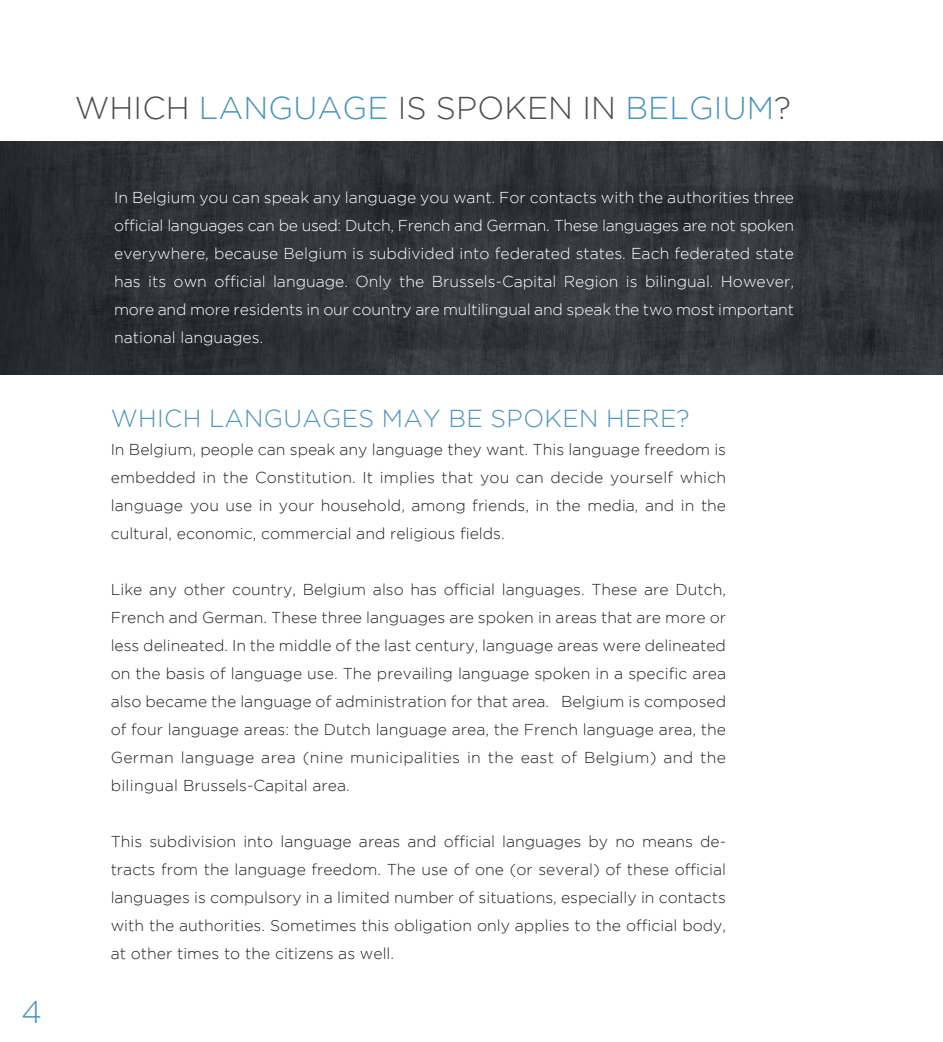
<style>
.page{position:relative;width:943px;height:1042px;background:#fff}
.page>*{position:absolute;margin:0;border:0;box-sizing:border-box;transform-origin:0 0}
.t1{font:300 31.5px "Gotham";letter-spacing:.005em;color:#4b4d51}
.t2{font:300 31.5px "Gotham";color:#4b94bb}
.t3{font:300 24.5px "Gotham";letter-spacing:.015em;color:#4b94bb}
.t4{font:300 15.75px/28px "Gotham";color:#231f20;text-align:justify}
.t5{font:300 15.75px/28px "Gotham";letter-spacing:-.01em;color:#fff;text-align:justify}
.s1{color:#4b94bb}
</style>
<div class="page">
<img style="left:0;top:141px;width:943px;height:234px">
<h1 class="t2" style="left:21px;top:994px;width:22px">4</h1>
<h1 class="t1" style="left:75px;top:91px;width:717px">WHICH <span class="s1">LANGUAGE</span> IS SPOKEN IN <span class="s1">BELGIUM</span>?</h1>
<p class="t5" style="left:114px;top:183px;width:681px">In Belgium you can speak any language you want. For contacts with the authorities three official languages can be used: Dutch, French and German. These languages are not spoken everywhere, because Belgium is subdivided into federated states. Each federated state has its own official language. Only the Brussels-Capital Region is bilingual. However, more and more residents in our country are multilingual and speak the two most important national languages.</p>
<h2 class="t3" style="left:111px;top:405px;width:580px">WHICH LANGUAGES MAY BE SPOKEN HERE?</h2>
<p class="t4" style="left:111px;top:435px;width:617px">In Belgium, people can speak any language they want. This language freedom is embedded in the Constitution. It implies that you can decide yourself which language you use in your household, among friends, in the media, and in the cultural, economic, commercial and religious fields.</p>
<p class="t4" style="left:111px;top:575px;width:617px">Like any other country, Belgium also has official languages. These are Dutch, French and German. These three languages are spoken in areas that are more or less delineated. In the middle of the last century, language areas were delineated on the basis of language use. The prevailing language spoken in a specific area also became the language of administration for that area. Belgium is composed of four language areas: the Dutch language area, the French language area, the German language area (nine municipalities in the east of Belgium) and the bilingual Brussels-Capital area.</p>
<p class="t4" style="left:111px;top:827px;width:617px">This subdivision into language areas and official languages by no means de&shy;tracts from the language freedom. The use of one (or several) of these official languages is compulsory in a limited number of situations, especially in contacts with the authorities. Sometimes this obligation only applies to the official body, at other times to the citizens as well.</p>
</div>
